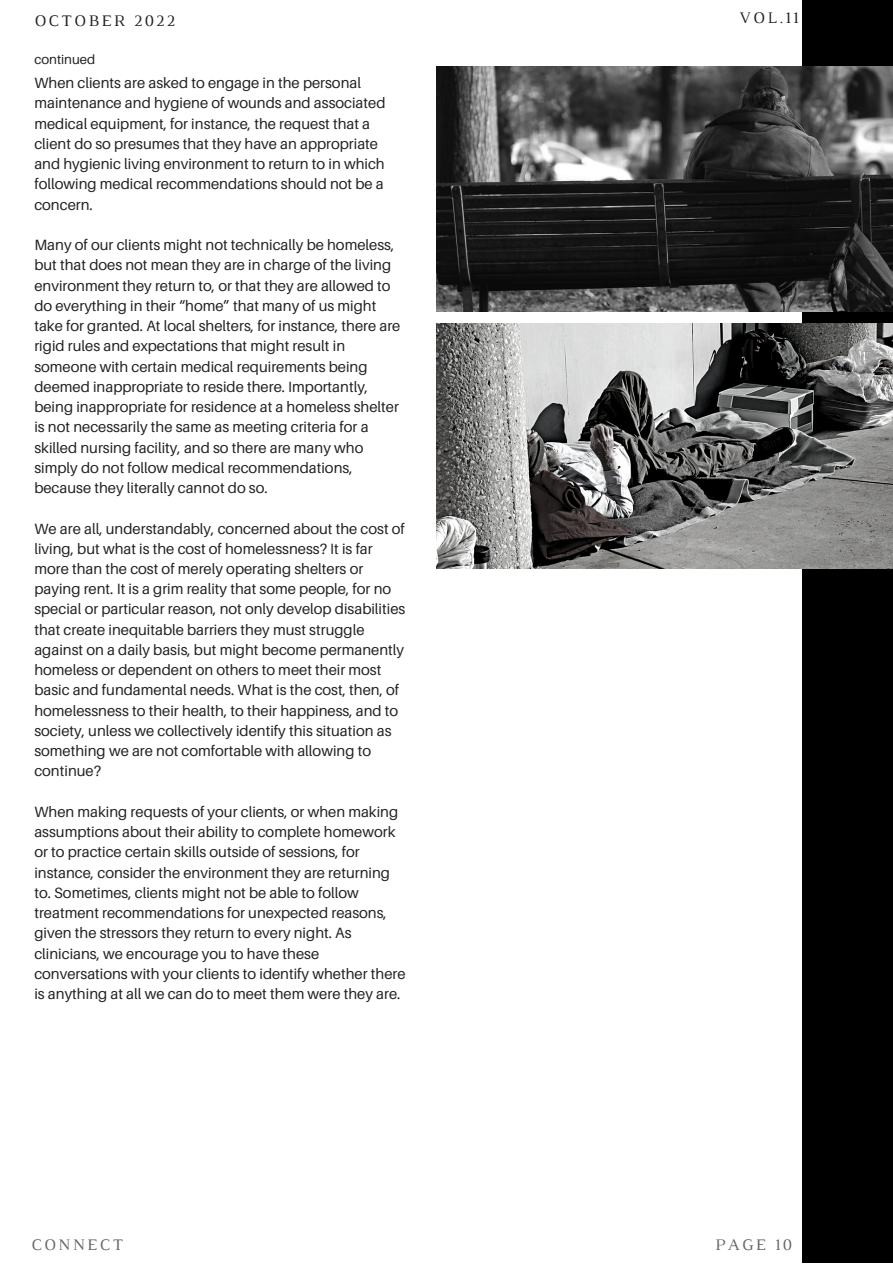
<style>
.page{position:relative;width:893px;height:1264px;background:#fff}
.page>*{position:absolute;margin:0;border:0;box-sizing:border-box;transform-origin:0 0}
.t1{font:16.5px "Luthier";letter-spacing:.14em;color:#222}
.t2{font:16.5px "Luthier";letter-spacing:.14em;color:#666}
.t3{font:14.85px/20.2px "Aileron";color:#222}
.t4{font:13.2px "Aileron";color:#222}
</style>
<div class="page">
<div style="left:802px;top:0;width:90px;height:1262px;background:#000"></div>
<img style="left:436px;top:67px;width:456px;height:245px">
<img style="left:436px;top:323px;width:456px;height:245px">
<p class="t1" style="left:34px;top:15px;width:142px">OCTOBER 2022</p>
<p class="t4" style="left:34px;top:51px;width:62px">continued</p>
<p class="t3" style="left:34px;top:73px;width:352px">When clients are asked to engage in the personal maintenance and hygiene of wounds and associated medical equipment, for instance, the request that a client do so presumes that they have an appropriate and hygienic living environment to return to in which following medical recommendations should not be a concern.</p>
<p class="t3" style="left:34px;top:234px;width:367px">Many of our clients might not technically be homeless, but that does not mean they are in charge of the living environment they return to, or that they are allowed to do everything in their “home” that many of us might take for granted. At local shelters, for instance, there are rigid rules and expectations that might result in someone with certain medical requirements being deemed inappropriate to reside there. Importantly, being inappropriate for residence at a homeless shelter is not necessarily the same as meeting criteria for a skilled nursing facility, and so there are many who simply do not follow medical recommendations, because they literally cannot do so.</p>
<p class="t3" style="left:34px;top:518px;width:372px">We are all, understandably, concerned about the cost of living, but what is the cost of homelessness? It is far more than the cost of merely operating shelters or paying rent. It is a grim reality that some people, for no special or particular reason, not only develop disabilities that create inequitable barriers they must struggle against on a daily basis, but might become permanently homeless or dependent on others to meet their most basic and fundamental needs. What is the cost, then, of homelessness to their health, to their happiness, and to society, unless we collectively identify this situation as something we are not comfortable with allowing to continue?</p>
<p class="t3" style="left:34px;top:801px;width:372px">When making requests of your clients, or when making assumptions about their ability to complete homework or to practice certain skills outside of sessions, for instance, consider the environment they are returning to. Sometimes, clients might not be able to follow treatment recommendations for unexpected reasons, given the stressors they return to every night. As clinicians, we encourage you to have these conversations with your clients to identify whether there is anything at all we can do to meet them were they are.</p>
<p class="t2" style="left:31px;top:1238px;width:93px">CONNECT</p>
<p class="t1" style="left:739px;top:12px;width:61px">VOL.11</p>
<p class="t2" style="left:715px;top:1238px;width:78px">PAGE 10</p>
</div>
